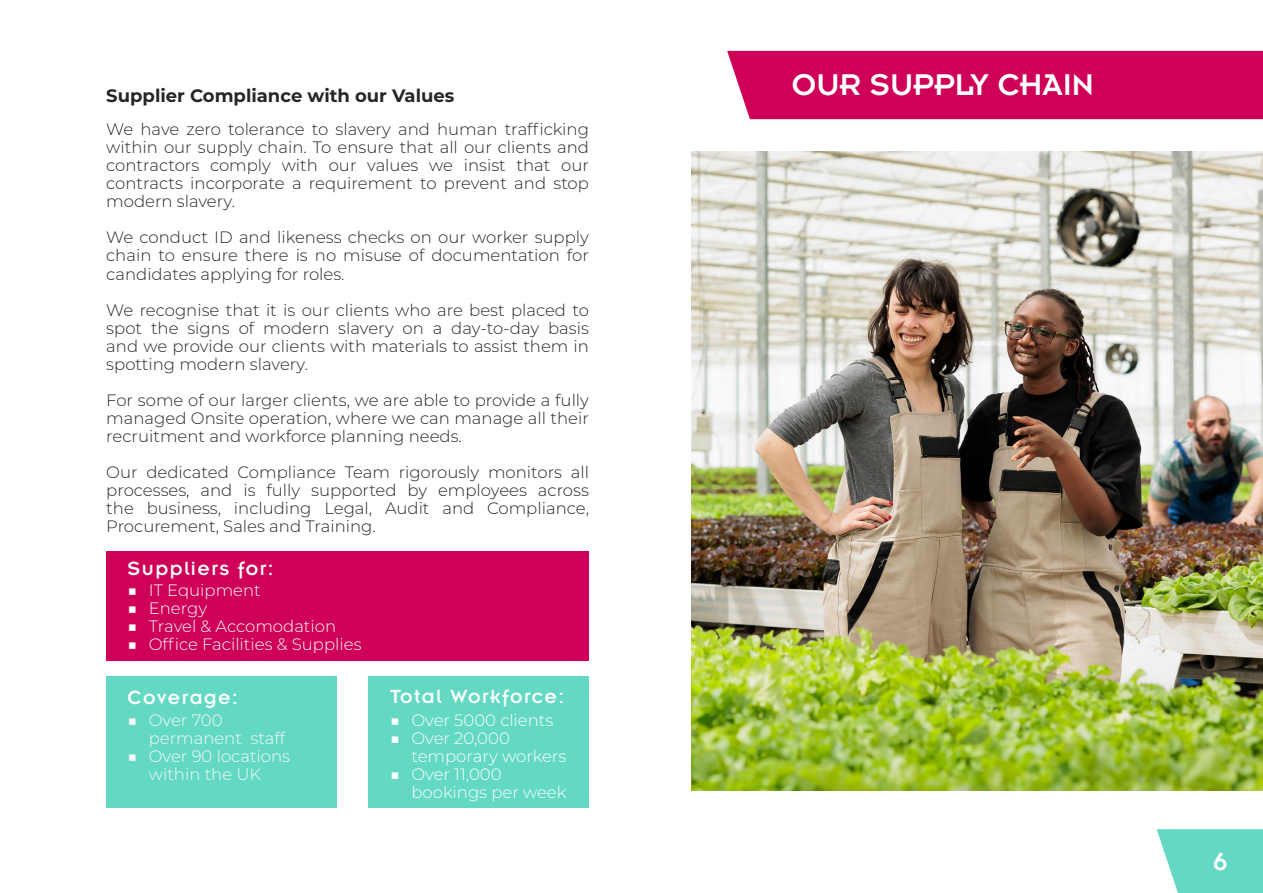
<style>
.page{position:relative;width:1263px;height:893px;background:#fff}
.page>*{position:absolute;margin:0;border:0;box-sizing:border-box;transform-origin:0 0}
.t1{font:33px "Insignia";color:#fff}
.t2{font:27px "Insignia";color:#fff}
.t3{font:21px "Insignia";letter-spacing:.07em;color:#fff}
.t4{font:700 18px "Montserrat";color:#262626}
.t5{font:300 16.5px/18px "Montserrat";color:#262626;text-align:justify}
.t6{font:300 16.5px/18px "Montserrat";color:#fff}
.t7{font:300 16.5px/18px "Montserrat";color:#f8f8f8}
</style>
<div class="page">
<img style="left:691px;top:151px;width:572px;height:640px">
<svg style="left:1157px;top:829px;width:106px;height:64px;background:#72dcc9"></svg>
<div style="left:106px;top:552px;width:483px;height:109px;background:#ce0058"></div>
<div style="left:106px;top:676px;width:231px;height:132px;background:#63d9c4"></div>
<div style="left:727px;top:50px;width:536px;height:70px;background:#ce0058"></div>
<div style="left:369px;top:676px;width:220px;height:132px;background:#63d9c4"></div>
<p class="t4" style="left:106px;top:83px;width:350px">Supplier Compliance with our Values</p>
<p class="t5" style="left:106px;top:120px;width:484px">We have zero tolerance to slavery and human trafficking within our supply chain. To ensure that all our clients and contractors comply with our values we insist that our contracts incorporate a requirement to prevent and stop modern slavery.</p>
<p class="t5" style="left:106px;top:228px;width:484px">We conduct ID and likeness checks on our worker supply chain to ensure there is no misuse of documentation for candidates applying for roles.</p>
<p class="t5" style="left:106px;top:300px;width:484px">We recognise that it is our clients who are best placed to spot the signs of modern slavery on a day-to-day basis and we provide our clients with materials to assist them in spotting modern slavery.</p>
<p class="t5" style="left:106px;top:390px;width:484px">For some of our larger clients, we are able to provide a fully managed Onsite operation, where we can manage all their recruitment and workforce planning needs.</p>
<p class="t5" style="left:106px;top:462px;width:484px">Our dedicated Compliance Team rigorously monitors all processes, and is fully supported by employees across the business, including Legal, Audit and Compliance, Procurement, Sales and Training.</p>
<p class="t3" style="left:128px;top:557px;width:147px">Suppliers for:</p>
<p class="t6" style="left:128px;top:580px;width:135px">■ IT Equipment</p>
<p class="t6" style="left:128px;top:598px;width:81px">■ Energy</p>
<p class="t6" style="left:128px;top:616px;width:210px">■ Travel &amp; Accomodation</p>
<p class="t6" style="left:128px;top:634px;width:235px">■ Office Facilities &amp; Supplies</p>
<p class="t3" style="left:128px;top:686px;width:112px">Coverage:</p>
<p class="t7" style="left:149px;top:711px;width:138px;text-indent:-21px">■ Over 700 permanent staff</p>
<p class="t7" style="left:128px;top:747px;width:164px;text-align:center">■ Over 90 locations within the UK</p>
<p class="t3" style="left:390px;top:686px;width:176px">Total Workforce:</p>
<p class="t6" style="left:390px;top:710px;width:165px">■ Over 5000 clients</p>
<p class="t6" style="left:411px;top:728px;width:156px;text-indent:-21px">■ Over 20,000 temporary workers</p>
<p class="t6" style="left:411px;top:764px;width:157px;text-indent:-21px">■ Over 11,000 bookings per week</p>
<h1 class="t1" style="left:792px;top:68px;width:303px">OUR SUPPLY CHAIN</h1>
<h2 class="t2" style="left:1213px;top:847px;width:16px">6</h2>
</div>
